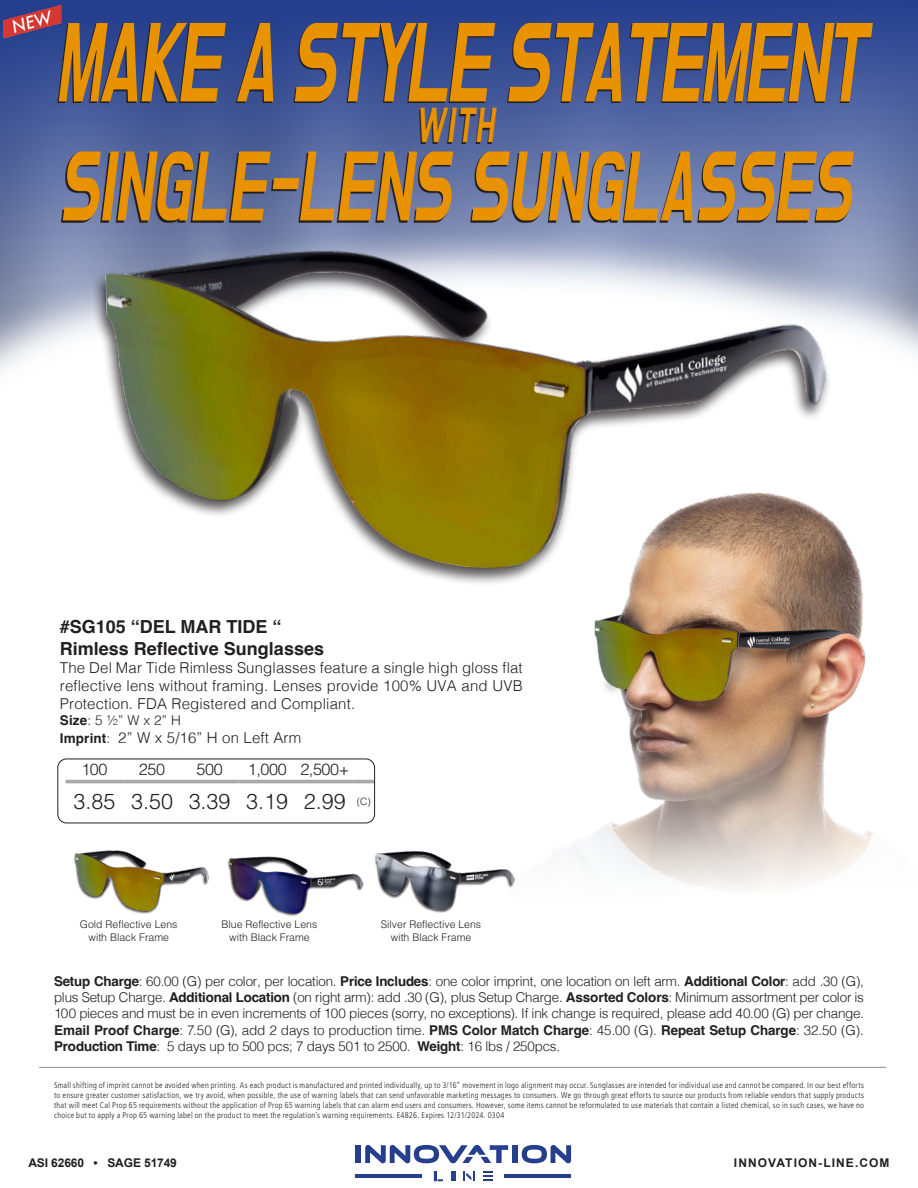
<style>
.page{position:relative;width:918px;height:1188px;background:#fff}
.page>*{position:absolute;margin:0;border:0;box-sizing:border-box;transform-origin:0 0}
.t1{font:92.25px "BM Do Hyeon OTF";color:#e99200;scale:.67 1}
.t2{font:81px "BM Do Hyeon OTF";color:#e99200;scale:.67 1}
.t3{font:40.5px "BM Do Hyeon OTF";color:#e99200;scale:.67 1}
.t4{font:300 21.6px "Helvetica LT Std";color:#231f20}
.t5{font:700 18px "Helvetica";color:#231f20}
.t6{font:300 16.2px "Helvetica LT Std";letter-spacing:-.025em;color:#231f20}
.t7{font:300 15px/18px "Helvetica";letter-spacing:.01em;color:#231f20;text-align:justify}
.t8{font:300 13.5px/16.2px "Helvetica";letter-spacing:-.02em;color:#231f20;text-align:justify}
.t9{font:700 12px "Arial";letter-spacing:.09em;color:#231f20}
.t10{font:700 12px "Arial";letter-spacing:-.01em;color:#231f20}
.t11{font:300 10.5px/12.6px "Helvetica LT Std";color:#231f20;text-align:center}
.t12{font:300 10.05px "Helvetica LT Std";color:#231f20}
.general_info_details{font:300 condensed 8.25px/9.8px "Frutiger LT Std";letter-spacing:.03em;color:#231f20;text-align:justify}
.s1{font-weight:700}
.s2{font-weight:700;font-size:13.5px}
.s3{font-size:13.5px}
</style>
<div class="page">
<svg style="left:0;top:0;width:918px;height:226px;background:#455a99"></svg>
<svg style="left:0;top:332px;width:918px;height:40px"></svg>
<img style="left:552px;top:612px;width:321px;height:276px">
<hr style="left:39px;top:1067px;width:847px;height:1px;background:#8a8c8f">
<svg style="left:57px;top:25px;width:815px;height:78px;background:#2d385d"></svg>
<svg style="left:419px;top:109px;width:77px;height:35px;background:#394264"></svg>
<svg style="left:61px;top:153px;width:791px;height:60px;background:#49506c"></svg>
<img style="left:28px;top:213px;width:842px;height:399px">
<img style="left:1px;top:0;width:63px;height:43px">
<img style="left:228px;top:856px;width:136px;height:60px">
<img style="left:374px;top:850px;width:141px;height:63px">
<img style="left:73px;top:850px;width:136px;height:64px">
<svg style="left:66px;top:783px;width:307px;height:36px"></svg>
<hr style="left:66px;top:780px;width:57px;height:3px;background:#a8a9ad">
<hr style="left:123px;top:780px;width:58px;height:3px;background:#a8a9ad">
<hr style="left:181px;top:780px;width:57px;height:3px;background:#a8a9ad">
<hr style="left:238px;top:780px;width:58px;height:3px;background:#a8a9ad">
<hr style="left:296px;top:780px;width:58px;height:3px;background:#a8a9ad">
<hr style="left:354px;top:780px;width:20px;height:3px;background:#a8a9ad">
<div style="left:58px;top:759px;width:317px;height:64px;border:1px solid #231f20;border-radius:9px"></div>
<div style="left:451px;top:1172px;width:5px;height:9px;background:#253f8e"></div>
<svg style="left:434px;top:1172px;width:9px;height:9px"></svg>
<svg style="left:484px;top:1172px;width:9px;height:9px"></svg>
<div style="left:356px;top:1145px;width:5px;height:18px;background:#253f8e"></div>
<div style="left:513px;top:1145px;width:5px;height:18px;background:#253f8e"></div>
<svg style="left:522px;top:1145px;width:49px;height:18px"></svg>
<svg style="left:365px;top:1145px;width:143px;height:18px"></svg>
<svg style="left:463px;top:1171px;width:12px;height:10px"></svg>
<hr style="left:504px;top:1175px;width:67px;height:3px;background:#253f8e">
<hr style="left:356px;top:1175px;width:66px;height:3px;background:#253f8e">
<p class="t1" style="left:57px;top:14px;width:1230px">MAKE A STYLE STATEMENT</p>
<p class="t3" style="left:416px;top:104px;width:128px">WITH</p>
<p class="t2" style="left:61px;top:143px;width:1201px">SINGLE-LENS SUNGLASSES</p>
<p class="t5" style="left:60px;top:616px;width:223px">#SG105 “DEL MAR TIDE “</p>
<p class="t5" style="left:60px;top:637px;width:266px">Rimless Reflective Sunglasses</p>
<p class="t7" style="left:60px;top:657px;width:464px">The Del Mar Tide Rimless Sunglasses feature a single high gloss flat reflective lens without framing. Lenses provide 100% UVA and UVB Protection. FDA Registered and Compliant.</p>
<p class="t8" style="left:60px;top:711px;width:122px"><span class="s1">Size</span>: 5 ½” W x 2” H</p>
<p class="t7" style="left:60px;top:727px;width:243px"><span class="s2">Imprint</span><span class="s3">:</span> 2” W x 5/16” H on Left Arm</p>
<p class="t6" style="left:81px;top:759px;width:28px">100</p>
<p class="t6" style="left:139px;top:759px;width:28px">250</p>
<p class="t6" style="left:197px;top:759px;width:28px">500</p>
<p class="t6" style="left:248px;top:759px;width:40px">1,000</p>
<p class="t6" style="left:300px;top:759px;width:51px">2,500+</p>
<p class="t4" style="left:73px;top:788px;width:43px">3.85</p>
<p class="t4" style="left:131px;top:788px;width:43px">3.50</p>
<p class="t4" style="left:189px;top:788px;width:43px">3.39</p>
<p class="t4" style="left:246px;top:788px;width:43px">3.19</p>
<p class="t4" style="left:304px;top:788px;width:43px">2.99</p>
<p class="t12" style="left:357px;top:795px;width:15px">(C)</p>
<p class="t11" style="left:80px;top:918px;width:99px">Gold Reflective Lens</p>
<p class="t11" style="left:88px;top:931px;width:82px">with Black Frame</p>
<p class="t11" style="left:222px;top:918px;width:97px">Blue Reflective Lens</p>
<p class="t11" style="left:229px;top:931px;width:82px">with Black Frame</p>
<p class="t11" style="left:381px;top:918px;width:102px">Silver Reflective Lens with Black Frame</p>
<p class="t8" style="left:54px;top:972px;width:812px"><span class="s1">Setup Charge</span>: 60.00 (G) per color, per location. <span class="s1">Price Includes</span>: one color imprint, one location on left arm. <span class="s1">Additional Color</span>: add .30 (G), plus Setup Charge. <span class="s1">Additional Location</span> (on right arm): add .30 (G), plus Setup Charge. <span class="s1">Assorted Colors</span>: Minimum assortment per color is 100 pieces and must be in even increments of 100 pieces (sorry, no exceptions). If ink change is required, please add 40.00 (G) per change.<br><span class="s1">Email Proof Charge</span>: 7.50 (G), add 2 days to production time. <span class="s1">PMS Color Match Charge</span>: 45.00 (G). <span class="s1">Repeat Setup Charge</span>: 32.50 (G).<br><span class="s1">Production Time</span>: 5 days up to 500 pcs; 7 days 501 to 2500. <span class="s1">Weight</span>: 16 lbs / 250pcs.</p>
<p class="general_info_details" style="left:54px;top:1081px;width:812px">Small shifting of imprint cannot be avoided when printing. As each product is manufactured and printed individually, up to 3/16” movement in logo alignment may occur. Sunglasses are intended for individual use and cannot be compared. In our best efforts to ensure greater customer satisfaction, we try avoid, when possible, the use of warning labels that can send unfavorable marketing messages to consumers. We go through great efforts to source our products from reliable vendors that supply products that will meet Cal Prop 65 requirements without the application of Prop 65 warning labels that can alarm end users and consumers. However, some items cannot be reformulated to use materials that contain a listed chemical, so in such cases, we have no choice but to apply a Prop 65 warning label on the product to meet the regulation’s warning requirements. E4826. Expires 12/31/2024. 0304</p>
<p class="t10" style="left:28px;top:1155px;width:150px">ASI 62660 • SAGE 51749</p>
<p class="t9" style="left:734px;top:1155px;width:157px">INNOVATION-LINE.COM</p>
</div>
